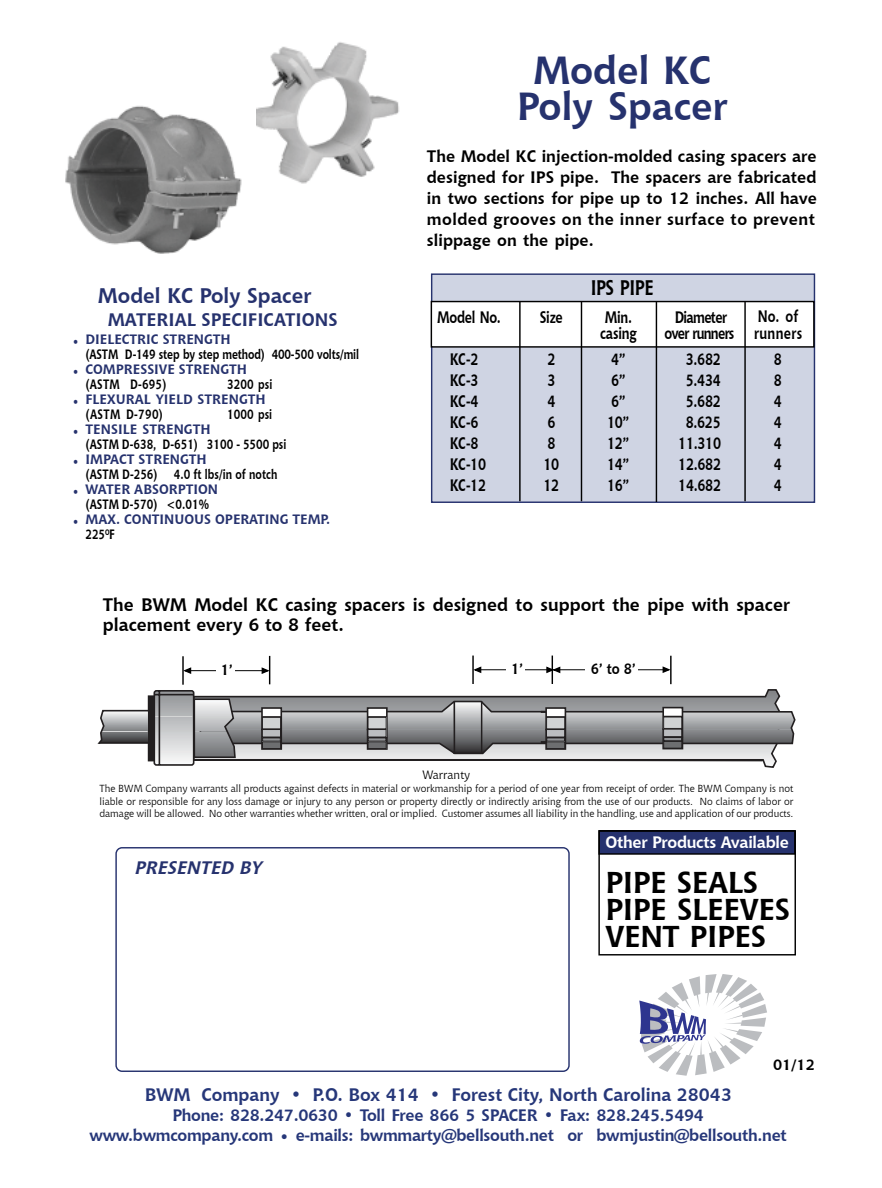
<style>
.page{position:relative;width:882px;height:1188px;background:#fff}
.page>*{position:absolute;margin:0;border:0;box-sizing:border-box;transform-origin:0 0}
.t1{font:700 39px/36px "Chianti BT";color:#26326e;text-align:center}
.t2{font:700 30px/27px "Chianti BT";letter-spacing:-.015em;color:#000}
.t3{font:700 21px "Chianti BT";color:#26326e}
.t4{font:700 21px "Chianti BT";letter-spacing:-.025em;color:#000;scale:.8 1}
.t5{font:700 18px/19.5px "Chianti BT";color:#000}
.t6{font:700 18px "Chianti BT";color:#263779}
.t7{font:700 18px "Chianti BT";color:#26326e}
.t8{font:italic 700 18px "Chianti BT";color:#26326e}
.t9{font:700 16.5px/21px "Chianti BT";letter-spacing:-.015em;color:#000;text-align:justify}
.t10{font:700 16.5px/19.8px "Chianti BT";letter-spacing:-.02em;color:#263779;text-align:center}
.t11{font:700 16.5px/21px "Chianti BT";letter-spacing:-.015em;color:#000;scale:.8 1}
.t12{font:700 16.5px/21px "Chianti BT";letter-spacing:-.04em;color:#000;scale:.8 1}
.t13{font:700 16.5px "Chianti BT";letter-spacing:-.02em;color:#fff}
.t14{font:700 16.5px/16.5px "Chianti BT";letter-spacing:-.055em;color:#000;text-align:center;scale:.8 1}
.t15{font:700 16.5px/16.5px "Chianti BT";letter-spacing:.03em;color:#000;scale:.8 1}
.t16{font:700 15px "Chianti BT";color:#000;scale:.9 1}
.t17{font:700 15px "Chianti BT";color:#000}
.t18{font:700 13.5px/15.1px "Chianti BT";color:#000;scale:.8 1}
.t19{font:700 13.5px/15px "Chianti BT";color:#26326e}
.t20{font:12px "Chianti BT";letter-spacing:.01em;color:#000}
.t21{font:10.2px/12.3px "Chianti BT";letter-spacing:-.005em;color:#000;text-align:justify}
.s1{font-weight:400;color:#26326e}
.s2{color:#26326e}
.s3{font-weight:400}
.s4{color:#000}
</style>
<div class="page">
<img style="left:256px;top:42px;width:143px;height:142px">
<img style="left:65px;top:106px;width:177px;height:148px">
<svg style="left:115px;top:847px;width:455px;height:225px"></svg>
<svg style="left:97px;top:656px;width:698px;height:111px"></svg>
<div style="left:216px;top:662px;width:18px;height:14px;background:#fff"></div>
<div style="left:431px;top:274px;width:383px;height:228px;background:#cfd4e3"></div>
<div style="left:431px;top:273px;width:384px;height:230px;border:1px solid #26326e"></div>
<div style="left:431px;top:302px;width:382px;height:45px;background:#fff"></div>
<div style="left:430px;top:301px;width:384px;height:47px;border:1px solid #000"></div>
<hr style="left:519px;top:302px;width:1px;height:199px;background:#000">
<hr style="left:580px;top:302px;width:2px;height:199px;background:#000">
<hr style="left:655px;top:302px;width:2px;height:200px;background:#000">
<hr style="left:744px;top:302px;width:1px;height:199px;background:#000">
<div style="left:599px;top:831px;width:195px;height:23px;background:#26326e"></div>
<div style="left:598px;top:830px;width:197px;height:25px;border:1px solid #000"></div>
<div style="left:598px;top:830px;width:197px;height:126px;border:1px solid #000"></div>
<svg style="left:639px;top:974px;width:128px;height:102px"></svg>
<h3 class="t3" style="left:98px;top:281px;width:215px">Model KC Poly Spacer</h3>
<h3 class="t7" style="left:108px;top:307px;width:231px">MATERIAL SPECIFICATIONS</h3>
<h3 class="t18" style="left:85px;top:331px;width:343px;text-indent:-14px"><span class="s1">•</span> <span class="s2">DIELECTRIC STRENGTH<br></span>(ASTM D-149 step by step method) 400-500 volts/mil</h3>
<h3 class="t19" style="left:85px;top:361px;width:163px;text-indent:-14px"><span class="s3">•</span> COMPRESSIVE STRENGTH <span class="s4">(ASTM D-695)</span></h3>
<h3 class="t18" style="left:227px;top:376px;width:58px">3200 psi</h3>
<h3 class="t19" style="left:85px;top:391px;width:182px;text-indent:-14px"><span class="s3">•</span> FLEXURAL YIELD STRENGTH <span class="s4">(ASTM D-790)</span></h3>
<h3 class="t18" style="left:227px;top:406px;width:58px">1000 psi</h3>
<h3 class="t18" style="left:85px;top:421px;width:252px;text-indent:-14px"><span class="s1">•</span> <span class="s2">TENSILE STRENGTH<br></span>(ASTM D-638, D-651) 3100 - 5500 psi</h3>
<h3 class="t18" style="left:85px;top:451px;width:241px;text-indent:-14px"><span class="s1">•</span> <span class="s2">IMPACT STRENGTH<br></span>(ASTM D-256) 4.0 ft lbs/in of notch</h3>
<h3 class="t18" style="left:72px;top:481px;width:184px;text-align:center"><span class="s1">•</span> <span class="s2">WATER ABSORPTION </span>(ASTM D-570) &lt;0.01%</h3>
<h3 class="t19" style="left:85px;top:511px;width:246px;text-indent:-14px"><span class="s3">•</span> MAX. CONTINUOUS OPERATING TEMP.<br><span class="s4">225</span><sup>O</sup><span class="s4">F</span></h3>
<h1 class="t1" style="left:516px;top:51px;width:212px">Model KC<br>Poly Spacer</h1>
<h3 class="t9" style="left:427px;top:145px;width:391px">The Model KC injection-molded casing spacers are designed for IPS pipe. The spacers are fabricated in two sections for pipe up to 12 inches. All have molded grooves on the inner surface to prevent slippage on the pipe.</h3>
<h3 class="t11" style="left:437px;top:306px;width:81px">Model No.</h3>
<h3 class="t11" style="left:539px;top:305px;width:31px">Size</h3>
<h3 class="t11" style="left:543px;top:348px;width:21px">2<br>3<br>4<br>6<br>8<br>10<br>12</h3>
<h3 class="t12" style="left:449px;top:348px;width:47px">KC-2<br>KC-3<br>KC-4<br>KC-6<br>KC-8<br>KC-10<br>KC-12</h3>
<h3 class="t4" style="left:590px;top:273px;width:80px">IPS PIPE</h3>
<h3 class="t11" style="left:600px;top:308px;width:48px;line-height:16.5px">Min. casing</h3>
<h3 class="t11" style="left:607px;top:348px;width:29px">4”<br>6”<br>6”<br>10”<br>12”<br>14”<br>16”</h3>
<h3 class="t14" style="left:664px;top:308px;width:89px">Diameter over runners</h3>
<h3 class="t11" style="left:678px;top:348px;width:55px;text-align:center">3.682<br>5.434<br>5.682<br>8.625<br>11.310<br>12.682<br>14.682</h3>
<h3 class="t15" style="left:753px;top:307px;width:62px">No. of runners</h3>
<h3 class="t11" style="left:773px;top:348px;width:12px;text-align:justify">8<br>8<br>4<br>4<br>4<br>4<br>4</h3>
<h3 class="t5" style="left:103px;top:594px;width:688px">The BWM Model KC casing spacers is designed to support the pipe with spacer placement every 6 to 8 feet.</h3>
<h3 class="t16" style="left:221px;top:659px;width:15px">1’</h3>
<h3 class="t16" style="left:511px;top:659px;width:15px">1’</h3>
<h3 class="t16" style="left:590px;top:658px;width:52px">6’ to 8’</h3>
<p class="t20" style="left:422px;top:767px;width:49px">Warranty</p>
<p class="t21" style="left:99px;top:782px;width:695px">The BWM Company warrants all products against defects in material or workmanship for a period of one year from receipt of order. The BWM Company is not liable or responsible for any loss damage or injury to any person or property directly or indirectly arising from the use of our products. No claims of labor or damage will be allowed. No other warranties whether written, oral or implied. Customer assumes all liability in the handling, use and application of our products.</p>
<h3 class="t8" style="left:134px;top:855px;width:134px">PRESENTED BY</h3>
<h3 class="t13" style="left:605px;top:830px;width:185px">Other Products Available</h3>
<h2 class="t2" style="left:605px;top:867px;width:186px">PIPE SEALS<br>PIPE SLEEVES<br>VENT PIPES</h2>
<h3 class="t17" style="left:773px;top:1054px;width:43px">01/12</h3>
<h3 class="t6" style="left:145px;top:1081px;width:588px">BWM Company • P.O. Box 414 • Forest City, North Carolina 28043</h3>
<h3 class="t10" style="left:89px;top:1105px;width:698px">Phone: 828.247.0630 • Toll Free 866 5 SPACER • Fax: 828.245.5494 www.bwmcompany.com • e-mails: bwmmarty@bellsouth.net or bwmjustin@bellsouth.net</h3>
</div>
